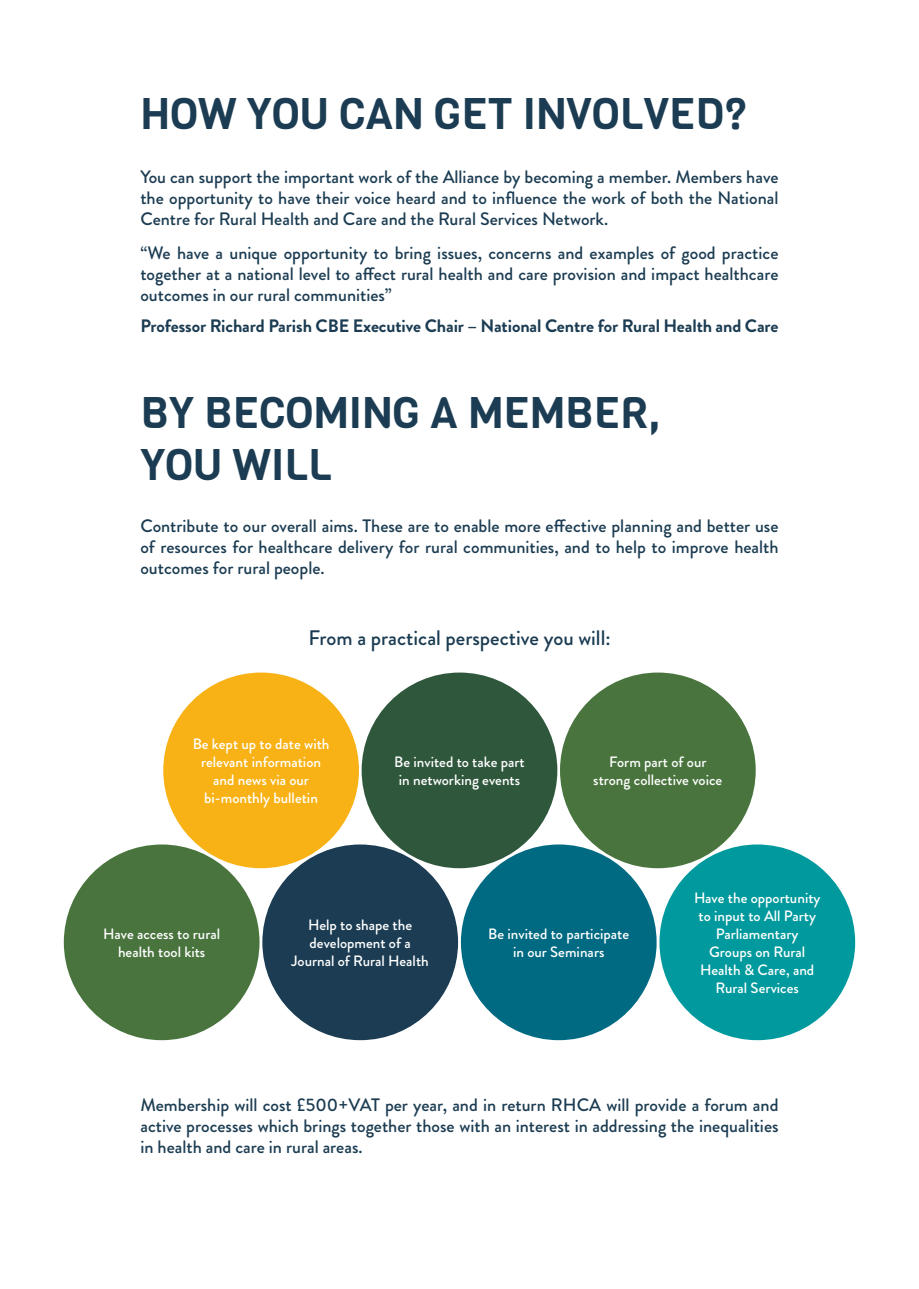
<style>
.page{position:relative;width:919px;height:1289px;background:#fff}
.page>*{position:absolute;margin:0;border:0;box-sizing:border-box;transform-origin:0 0}
.t1{font:43.5px/52.2px "Viga";color:#1b3c52}
.t2{font:500 21px "Brandon Grotesque";color:#1b3c52}
.t3{font:500 18px/21px "Brandon Grotesque";color:#1b3c52;text-align:justify}
.t4{font:700 18px "Brandon Grotesque";letter-spacing:-.005em;color:#1b3c52}
.t5{font:500 15px/18px "Brandon Grotesque";color:#fff;text-align:center}
</style>
<div class="page">
<div style="left:163px;top:672px;width:196px;height:196px;background:#f8b215;border-radius:50%"></div>
<div style="left:64px;top:844px;width:195px;height:196px;background:#49743e;border-radius:50%"></div>
<div style="left:461px;top:844px;width:195px;height:196px;background:#006a83;border-radius:50%"></div>
<div style="left:361px;top:672px;width:196px;height:196px;background:#2f573c;border-radius:50%"></div>
<div style="left:262px;top:844px;width:196px;height:196px;background:#1b3c52;border-radius:50%"></div>
<div style="left:659px;top:844px;width:196px;height:196px;background:#00999d;border-radius:50%"></div>
<div style="left:560px;top:672px;width:195px;height:196px;background:#49743e;border-radius:50%"></div>
<h1 class="t1" style="left:140px;top:88px;width:608px">HOW YOU CAN GET INVOLVED?</h1>
<p class="t3" style="left:140px;top:166px;width:639px">You can support the important work of the Alliance by becoming a member. Members have the opportunity to have their voice heard and to influence the work of both the National Centre for Rural Health and Care and the Rural Services Network.</p>
<p class="t3" style="left:140px;top:242px;width:639px">“We have a unique opportunity to bring issues, concerns and examples of good practice together at a national level to affect rural health and care provision and impact healthcare outcomes in our rural communities”</p>
<p class="t4" style="left:140px;top:313px;width:639px">Professor Richard Parish CBE Executive Chair – National Centre for Rural Health and Care</p>
<h1 class="t1" style="left:140px;top:387px;width:521px">BY BECOMING A MEMBER,<br>YOU WILL</h1>
<p class="t3" style="left:140px;top:516px;width:639px">Contribute to our overall aims. These are to enable more effective planning and better use of resources for healthcare delivery for rural communities, and to help to improve health outcomes for rural people.</p>
<p class="t2" style="left:308px;top:623px;width:304px">From a practical perspective you will:</p>
<p class="t5" style="left:193px;top:734px;width:138px">Be kept up to date with relevant information and news via our bi-monthly bulletin</p>
<p class="t5" style="left:394px;top:752px;width:132px">Be invited to take part in networking events</p>
<p class="t5" style="left:593px;top:752px;width:130px">Form part of our strong collective voice</p>
<p class="t5" style="left:291px;top:915px;width:139px">Help to shape the development of a<br>Journal of Rural Health</p>
<p class="t5" style="left:103px;top:924px;width:118px">Have access to rural health tool kits</p>
<p class="t5" style="left:488px;top:924px;width:142px">Be invited to participate in our Seminars</p>
<p class="t5" style="left:694px;top:888px;width:128px">Have the opportunity to input to All Party<br>Parliamentary<br>Groups on Rural<br>Health &amp; Care, and<br>Rural Services</p>
<p class="t3" style="left:140px;top:1094px;width:639px">Membership will cost £500+VAT per year, and in return RHCA will provide a forum and active processes which brings together those with an interest in addressing the inequalities in health and care in rural areas.</p>
</div>
